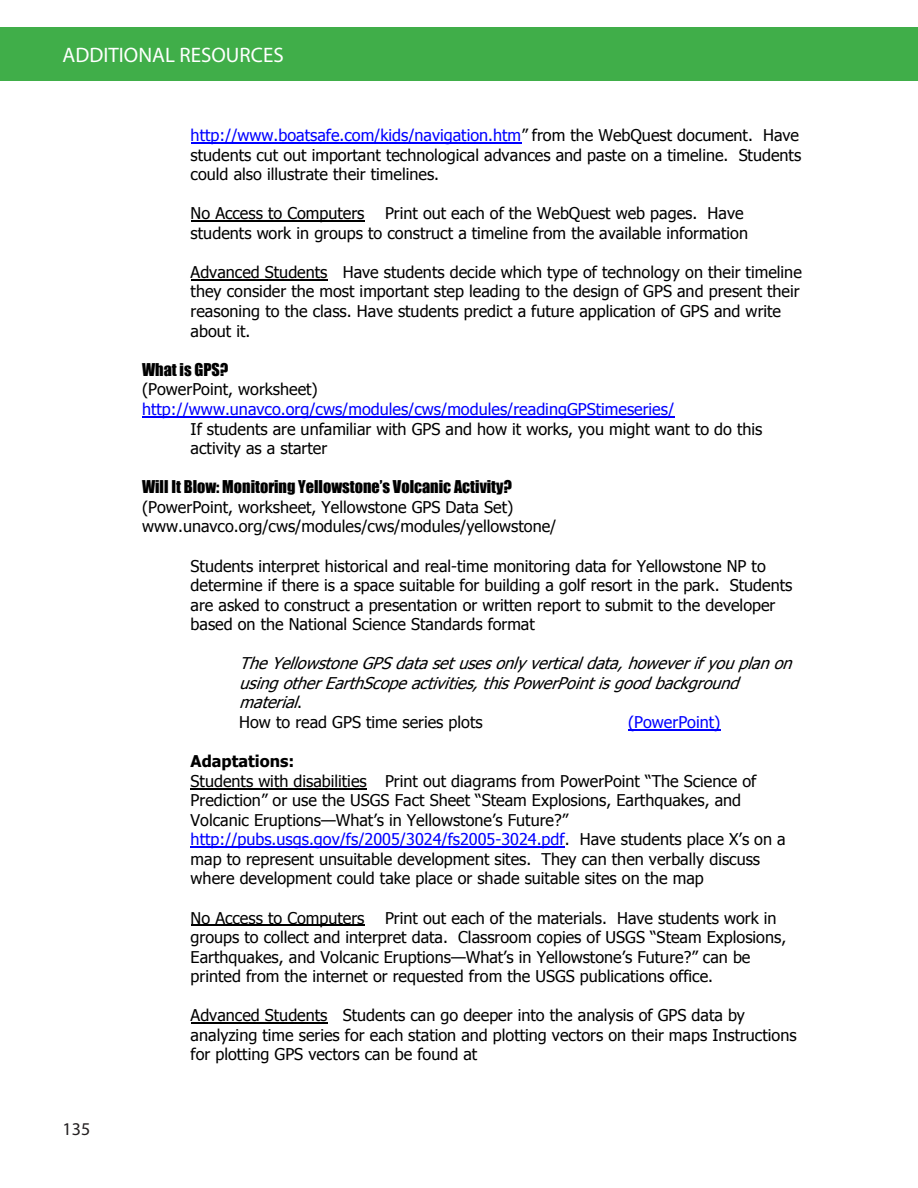
<style>
.page{position:relative;width:918px;height:1188px;background:#fff}
.page>*{position:absolute;margin:0;border:0;box-sizing:border-box;transform-origin:0 0}
.t1{font:21px "Myriad Pro";color:#fff}
.t2{font:18px "Myriad Pro";color:#231f20}
.t3{font:16.2px/19.5px "Tahoma";color:#000}
.t4{font:italic 16.2px/19.5px "Tahoma";color:#000}
.t5{font:16.2px "Tahoma";color:#00f}
.t6{font:16.2px "Impact";color:#000}
.s1{color:#00f}
.s2{font-family:"Impact"}
.s3{font-style:normal}
.s4{font-weight:700}
</style>
<div class="page">
<div style="left:0;top:27px;width:918px;height:54px;background:#40ae49"></div>
<hr style="left:191px;top:142px;width:330px;height:1px;background:#00f">
<hr style="left:191px;top:221px;width:173px;height:1px;background:#000">
<hr style="left:191px;top:279px;width:137px;height:1px;background:#000">
<hr style="left:142px;top:416px;width:532px;height:1px;background:#00f">
<hr style="left:628px;top:729px;width:92px;height:1px;background:#00f">
<hr style="left:191px;top:788px;width:176px;height:1px;background:#000">
<hr style="left:191px;top:847px;width:374px;height:1px;background:#00f">
<hr style="left:191px;top:925px;width:173px;height:1px;background:#000">
<hr style="left:191px;top:1023px;width:137px;height:1px;background:#000">
<p class="t1" style="left:63px;top:42px;width:223px">ADDITIONAL RESOURCES</p>
<p class="t2" style="left:63px;top:1118px;width:29px">135</p>
<p class="t3" style="left:191px;top:125px;width:612px"><span class="s1">http://www.boatsafe.com/kids/navigation.htm</span>” from the WebQuest document. Have students cut out important technological advances and paste on a timeline. Students could also illustrate their timelines.</p>
<p class="t3" style="left:191px;top:203px;width:175px">No Access to Computers</p>
<p class="t3" style="left:191px;top:203px;width:559px;text-align:right">Print out each of the WebQuest web pages. Have<br>students work in groups to construct a timeline from the available information</p>
<p class="t3" style="left:191px;top:261px;width:613px">Advanced Students Have students decide which type of technology on their timeline they consider the most important step leading to the design of GPS and present their reasoning to the class. Have students predict a future application of GPS and write about it.</p>
<p class="t6" style="left:142px;top:357px;width:88px">What is GPS?</p>
<p class="t3" style="left:142px;top:379px;width:177px">(PowerPoint, worksheet)</p>
<p class="t5" style="left:142px;top:398px;width:534px">http://www.unavco.org/cws/modules/cws/modules/readingGPStimeseries/</p>
<p class="t3" style="left:191px;top:418px;width:573px">If students are unfamiliar with GPS and how it works, you might want to do this</p>
<p class="t3" style="left:191px;top:438px;width:138px">activity as a starter</p>
<p class="t3" style="left:142px;top:477px;width:416px"><span class="s2">Will It Blow: Monitoring Yellowstone’s Volcanic Activity? </span>(PowerPoint, worksheet, Yellowstone GPS Data Set) www.unavco.org/cws/modules/cws/modules/yellowstone/</p>
<p class="t3" style="left:191px;top:555px;width:603px">Students interpret historical and real-time monitoring data for Yellowstone NP to determine if there is a space suitable for building a golf resort in the park. Students are asked to construct a presentation or written report to submit to the developer based on the National Science Standards format</p>
<p class="t4" style="left:239px;top:653px;width:560px">TheYellowstoneGPSdatasetusesonly verticaldata,howeverifyouplanon usingotherEarthScopeactivities,thisPowerPointisgoodbackground material<span class="s3">.<br>How to read GPS time series plots</span></p>
<p class="t5" style="left:628px;top:711px;width:94px">(PowerPoint)</p>
<p class="t3" style="left:191px;top:751px;width:597px"><span class="s4">Adaptations:<br></span>Students with disabilities Print out diagrams from PowerPoint “The Science of Prediction” or use the USGS Fact Sheet “Steam Explosions, Earthquakes, and Volcanic Eruptions—What’s in Yellowstone’s Future?” <span class="s1">http://pubs.usgs.gov/fs/2005/3024/fs2005-3024.pdf</span>. Have students place X’s on a map to represent unsuitable development sites. They can then verbally discuss where development could take place or shade suitable sites on the map</p>
<p class="t3" style="left:191px;top:907px;width:175px">No Access to Computers</p>
<p class="t3" style="left:191px;top:907px;width:597px;text-indent:194px">Print out each of the materials. Have students work in groups to collect and interpret data. Classroom copies of USGS “Steam Explosions, Earthquakes, and Volcanic Eruptions—What’s in Yellowstone’s Future?” can be printed from the internet or requested from the USGS publications office.</p>
<p class="t3" style="left:191px;top:1005px;width:608px">Advanced Students Students can go deeper into the analysis of GPS data by analyzing time series for each station and plotting vectors on their maps Instructions for plotting GPS vectors can be found at</p>
</div>
